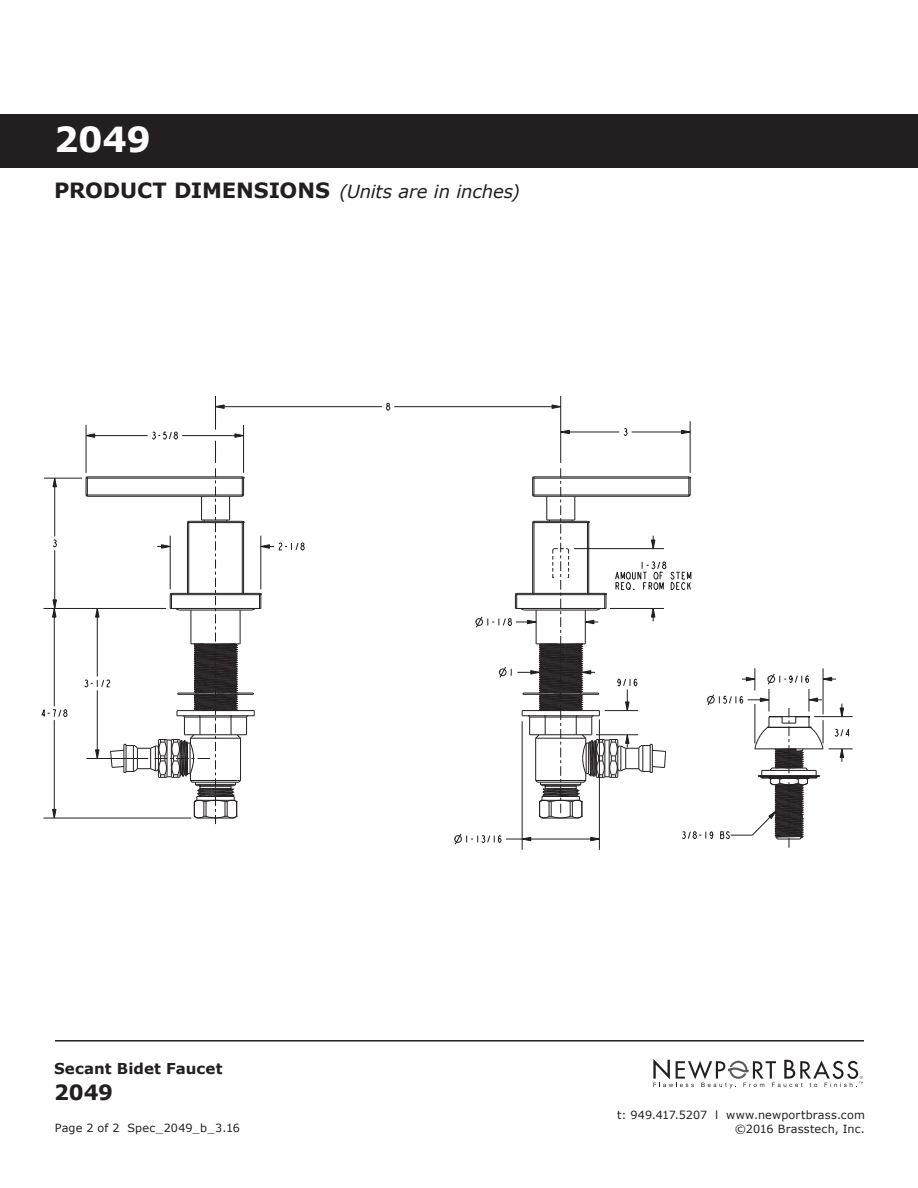
<style>
.page{position:relative;width:918px;height:1188px;background:#fff}
.page>*{position:absolute;margin:0;border:0;box-sizing:border-box;transform-origin:0 0}
.t1{font:700 34.5px "Verdana";letter-spacing:-.01em;color:#fff}
.t2{font:700 21px "Verdana";color:#231f20}
.t3{font:italic 18px "Verdana";letter-spacing:-.01em;color:#231f20}
.t4{font:700 15px "Verdana";letter-spacing:.005em;color:#231f20}
.t5{font:11.25px "Verdana";letter-spacing:.015em;color:#231f20}
.s1{font-weight:700;font-style:normal;font-size:21px}
</style>
<div class="page">
<svg style="left:653px;top:1059px;width:210px;height:29px"></svg>
<hr style="left:55px;top:1040px;width:809px;height:2px;background:#231f20">
<div style="left:0;top:114px;width:918px;height:54px;background:#231f20"></div>
<svg style="left:386px;top:402px;width:5px;height:9px"></svg>
<svg style="left:552px;top:404px;width:8px;height:5px"></svg>
<svg style="left:216px;top:404px;width:9px;height:5px"></svg>
<svg style="left:41px;top:706px;width:27px;height:12px"></svg>
<svg style="left:52px;top:809px;width:5px;height:9px"></svg>
<svg style="left:623px;top:428px;width:5px;height:8px"></svg>
<svg style="left:561px;top:430px;width:9px;height:4px"></svg>
<svg style="left:681px;top:430px;width:9px;height:4px"></svg>
<svg style="left:53px;top:539px;width:4px;height:9px"></svg>
<svg style="left:52px;top:479px;width:5px;height:8px"></svg>
<svg style="left:52px;top:599px;width:5px;height:19px"></svg>
<hr style="left:54px;top:608px;width:1px;height:98px;background:#231f20">
<hr style="left:54px;top:720px;width:1px;height:98px;background:#231f20">
<hr style="left:54px;top:478px;width:1px;height:58px;background:#231f20">
<hr style="left:54px;top:550px;width:1px;height:58px;background:#231f20">
<hr style="left:86px;top:425px;width:1px;height:48px;background:#231f20">
<hr style="left:43px;top:818px;width:148px;height:1px;background:#231f20">
<hr style="left:215px;top:396px;width:1px;height:34px;background:#231f20">
<hr style="left:243px;top:425px;width:1px;height:48px;background:#231f20">
<hr style="left:43px;top:608px;width:123px;height:1px;background:#231f20">
<hr style="left:522px;top:721px;width:1px;height:129px;background:#231f20">
<hr style="left:44px;top:478px;width:38px;height:1px;background:#231f20">
<hr style="left:560px;top:396px;width:1px;height:67px;background:#231f20">
<hr style="left:632px;top:432px;width:58px;height:1px;background:#231f20">
<hr style="left:561px;top:432px;width:58px;height:1px;background:#231f20">
<hr style="left:599px;top:720px;width:1px;height:130px;background:#231f20">
<hr style="left:394px;top:406px;width:167px;height:1px;background:#231f20">
<hr style="left:216px;top:406px;width:166px;height:1px;background:#231f20">
<hr style="left:690px;top:421px;width:1px;height:52px;background:#231f20">
<svg style="left:84px;top:431px;width:221px;height:393px"></svg>
<svg style="left:454px;top:468px;width:399px;height:380px"></svg>
<h1 class="t1" style="left:42px;top:106px;width:99px">2049</h1>
<h1 class="t1" style="left:54px;top:117px;width:98px">2049</h1>
<h3 class="t3" style="left:54px;top:180px;width:467px"><span class="s1">Product dim ensions</span> (Units are in inches)</h3>
<h3 class="t4" style="left:54px;top:1059px;width:170px">Secant Bidet Faucet</h3>
<h2 class="t2" style="left:54px;top:1079px;width:61px">2049</h2>
<p class="t5" style="left:617px;top:1108px;width:249px">t: 949.417.5207 l www.newportbrass.com</p>
<p class="t5" style="left:55px;top:1121px;width:187px">Page 2 of 2 Spec_2049_b_3.16</p>
<p class="t5" style="left:735px;top:1122px;width:132px">©2016 Brasstech, Inc.</p>
</div>
